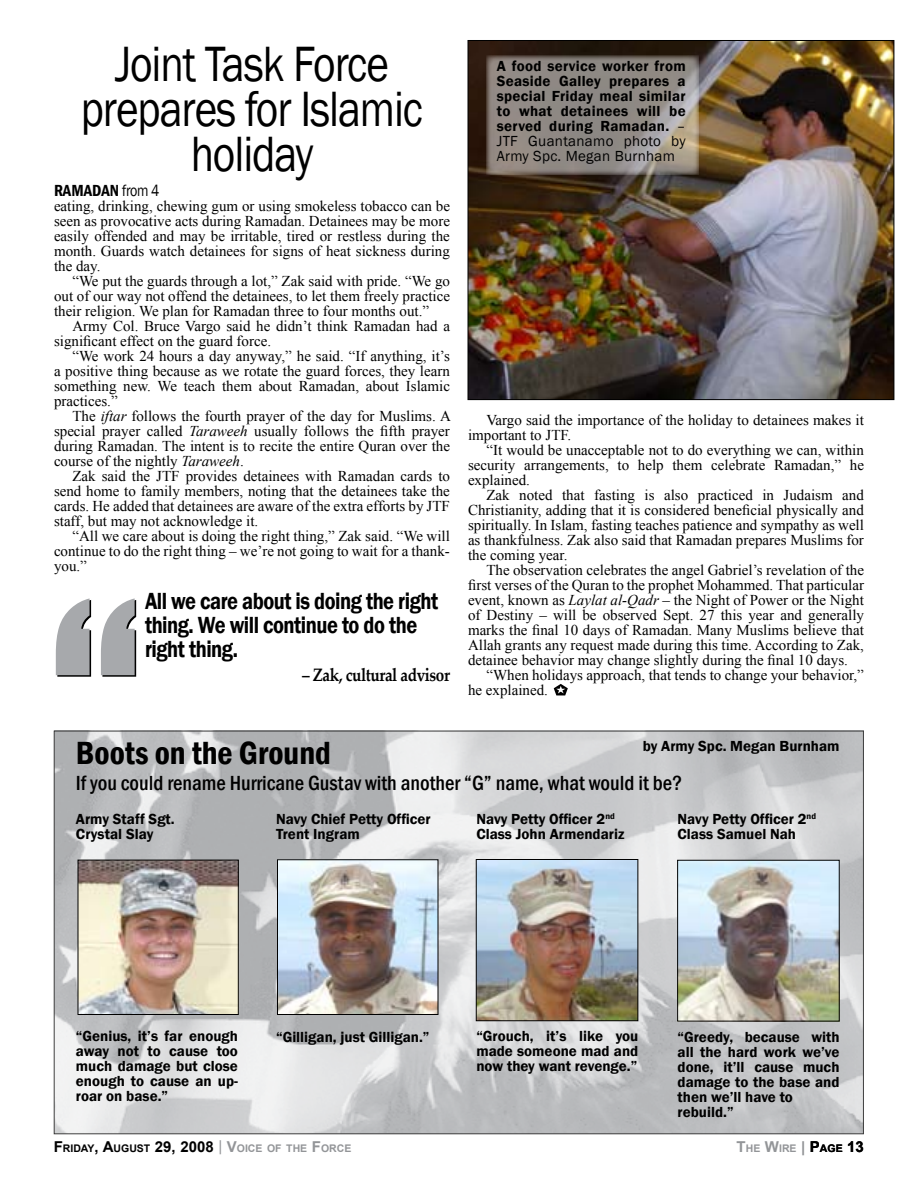
<style>
.page{position:relative;width:918px;height:1188px;background:#fff}
.page>*{position:absolute;margin:0;border:0;box-sizing:border-box;transform-origin:0 0}
.t1{font:300px "Impact";color:#a7a9ac;scale:.85 1}
.t2{font:51px/45px "Franklin Gothic";letter-spacing:-.025em;color:#000;text-align:center;scale:.85 1}
.t3{font:600 condensed 33px "Franklin Gothic";color:#000}
.t4{font:600 24px/24px "Franklin Gothic";letter-spacing:-.025em;color:#000;scale:.85 1}
.t5{font:500 condensed 21px "Franklin Gothic";color:#000}
.t6{font:700 18px "Palatino Linotype";letter-spacing:-.025em;color:#000;scale:.85 1}
.t7{font:600 condensed 16.5px "Franklin Gothic";color:#000}
.t8{font:15px/15px "Times New Roman";color:#000;text-align:justify}
.t9{font:600 15px/15px "Franklin Gothic";color:#000}
.t10{font:700 10.5px "Arial";color:#939598}
.s1{font-weight:400;font-stretch:normal}
.s2{font-style:italic}
.s3{font-weight:400}
.s4{font-size:15px;color:#000}
.s5{color:#000}
.s6{font-weight:400;font-size:15px}
.s7{font-size:15px}
.s8{font-size:15px;color:#8f9194}
</style>
<div class="page">
<img style="left:56px;top:733px;width:806px;height:399px">
<img style="left:80px;top:862px;width:157px;height:151px">
<div style="left:78px;top:860px;width:161px;height:155px;border:1px solid #000"></div>
<img style="left:279px;top:861px;width:157px;height:152px">
<div style="left:277px;top:859px;width:161px;height:156px;border:1px solid #000"></div>
<img style="left:679px;top:862px;width:159px;height:158px">
<div style="left:677px;top:860px;width:163px;height:162px;border:1px solid #000"></div>
<img style="left:478px;top:861px;width:158px;height:158px">
<div style="left:476px;top:859px;width:162px;height:162px;border:1px solid #000"></div>
<img style="left:470px;top:42px;width:422px;height:356px">
<div style="left:468px;top:40px;width:426px;height:360px;border:1px solid #000"></div>
<svg style="left:554px;top:684px;width:14px;height:11px"></svg>
<svg style="left:486px;top:55px;width:213px;height:120px;background:#908983"></svg>
<h2 class="t2" style="left:81px;top:43px;width:404px">Joint Task Force prepares for Islamic holiday</h2>
<p class="t7" style="left:54px;top:179px;width:107px">RAMADAN <span class="s1">from 4</span></p>
<p class="t8" style="left:54px;top:198px;width:398px">eating, drinking, chewing gum or using smokeless tobacco can be seen as provocative acts during Ramadan. Detainees may be more easily offended and may be irritable, tired or restless during the month. Guards watch detainees for signs of heat sickness during the day.</p>
<p class="t8" style="left:54px;top:273px;width:398px;text-indent:18px">“We put the guards through a lot,” Zak said with pride. “We go out of our way not offend the detainees, to let them freely practice their religion. We plan for Ramadan three to four months out.”</p>
<p class="t8" style="left:54px;top:318px;width:397px;text-indent:18px">Army Col. Bruce Vargo said he didn’t think Ramadan had a significant effect on the guard force.</p>
<p class="t8" style="left:54px;top:348px;width:398px;text-indent:18px">“We work 24 hours a day anyway,” he said. “If anything, it’s a positive thing because as we rotate the guard forces, they learn something new. We teach them about Ramadan, about Islamic practices.”</p>
<p class="t8" style="left:54px;top:408px;width:398px;text-indent:18px">The <span class="s2">iftar</span> follows the fourth prayer of the day for Muslims. A special prayer called <span class="s2">Taraweeh</span> usually follows the fifth prayer during Ramadan. The intent is to recite the entire Quran over the course of the nightly <span class="s2">Taraweeh</span>.</p>
<p class="t8" style="left:54px;top:468px;width:398px;text-indent:18px">Zak said the JTF provides detainees with Ramadan cards to send home to family members, noting that the detainees take the cards. He added that detainees are aware of the extra efforts by JTF staff, but may not acknowledge it.</p>
<p class="t8" style="left:54px;top:528px;width:397px;text-indent:18px">“All we care about is doing the right thing,” Zak said. “We will continue to do the right thing – we’re not going to wait for a thank&shy;you.”</p>
<h1 class="t1" style="left:51px;top:485px;width:105px">“</h1>
<h3 class="t4" style="left:145px;top:590px;width:347px">All we care about is doing the right thing. We will continue to do the right thing.</h3>
<p class="t6" style="left:302px;top:662px;width:176px">– Zak, cultural advisor</p>
<p class="t9" style="left:497px;top:59px;width:190px;text-align:justify">A food service worker from Seaside Galley prepares a special Friday meal similar to what detainees will be served during Ramadan. <span class="s3">– JTF Guantanamo photo by Army Spc. Megan Burnham</span></p>
<p class="t8" style="left:468px;top:413px;width:398px;text-indent:18px">Vargo said the importance of the holiday to detainees makes it important to JTF.</p>
<p class="t8" style="left:468px;top:443px;width:397px;text-indent:18px">“It would be unacceptable not to do everything we can, within security arrangements, to help them celebrate Ramadan,” he explained.</p>
<p class="t8" style="left:468px;top:488px;width:397px;text-indent:18px">Zak noted that fasting is also practiced in Judaism and Christianity, adding that it is considered beneficial physically and spiritually. In Islam, fasting teaches patience and sympathy as well as thankfulness. Zak also said that Ramadan prepares Muslims for the coming year.</p>
<p class="t8" style="left:468px;top:563px;width:398px;text-indent:18px">The observation celebrates the angel Gabriel’s revelation of the first verses of the Quran to the prophet Mohammed. That particular event, known as <span class="s2">Laylat al-Qadr</span> – the Night of Power or the Night of Destiny – will be observed Sept. 27 this year and generally marks the final 10 days of Ramadan. Many Muslims believe that Allah grants any request made during this time. According to Zak, detainee behavior may change slightly during the final 10 days.</p>
<p class="t8" style="left:468px;top:668px;width:397px;text-indent:18px">“When holidays approach, that tends to change your behavior,” he explained.</p>
<p class="t9" style="left:643px;top:739px;width:198px">by Army Spc. Megan Burnham</p>
<h3 class="t3" style="left:76px;top:731px;width:256px">Boots on the Ground</h3>
<h3 class="t5" style="left:76px;top:770px;width:608px">If you could rename Hurricane Gustav with another “G” name, what would it be?</h3>
<p class="t9" style="left:76px;top:812px;width:100px">Army Staff Sgt.<br>Crystal Slay</p>
<p class="t9" style="left:276px;top:812px;width:156px">Navy Chief Petty Officer<br>Trent Ingram</p>
<p class="t9" style="left:476px;top:812px;width:150px">Navy Petty Officer 2<sup>nd<br></sup>Class John Armendariz</p>
<p class="t9" style="left:678px;top:812px;width:140px">Navy Petty Officer 2<sup>nd<br></sup>Class Samuel Nah</p>
<p class="t9" style="left:76px;top:1029px;width:164px">“Genius, it’s far enough</p>
<p class="t9" style="left:276px;top:1029px;width:155px">“Gilligan, just Gilligan.”</p>
<p class="t9" style="left:76px;top:1044px;width:163px;text-align:justify">away not to cause too much damage but close enough to cause an up&shy;roar on base.”</p>
<p class="t9" style="left:476px;top:1029px;width:164px;text-align:justify">“Grouch, it’s like you made someone mad and now they want revenge.”</p>
<p class="t9" style="left:678px;top:1029px;width:164px">“Greedy, because with all the hard work we’ve done, it’ll cause much damage to the base and then we’ll have to rebuild.”</p>
<p class="t10" style="left:54px;top:1142px;width:299px"><span class="s4">F</span><span class="s5">RIDAY</span><span class="s4">, A</span><span class="s5">UGUST</span> <span class="s4">29, 2008</span> <span class="s6">|</span> <span class="s7">V</span>OICE OF THE <span class="s7">F</span>ORCE</p>
<p class="t10" style="left:737px;top:1142px;width:129px"><span class="s7">T</span>HE <span class="s7">W</span>IRE <span class="s8">|</span> <span class="s4">P</span><span class="s5">AGE</span> <span class="s4">13</span></p>
</div>
